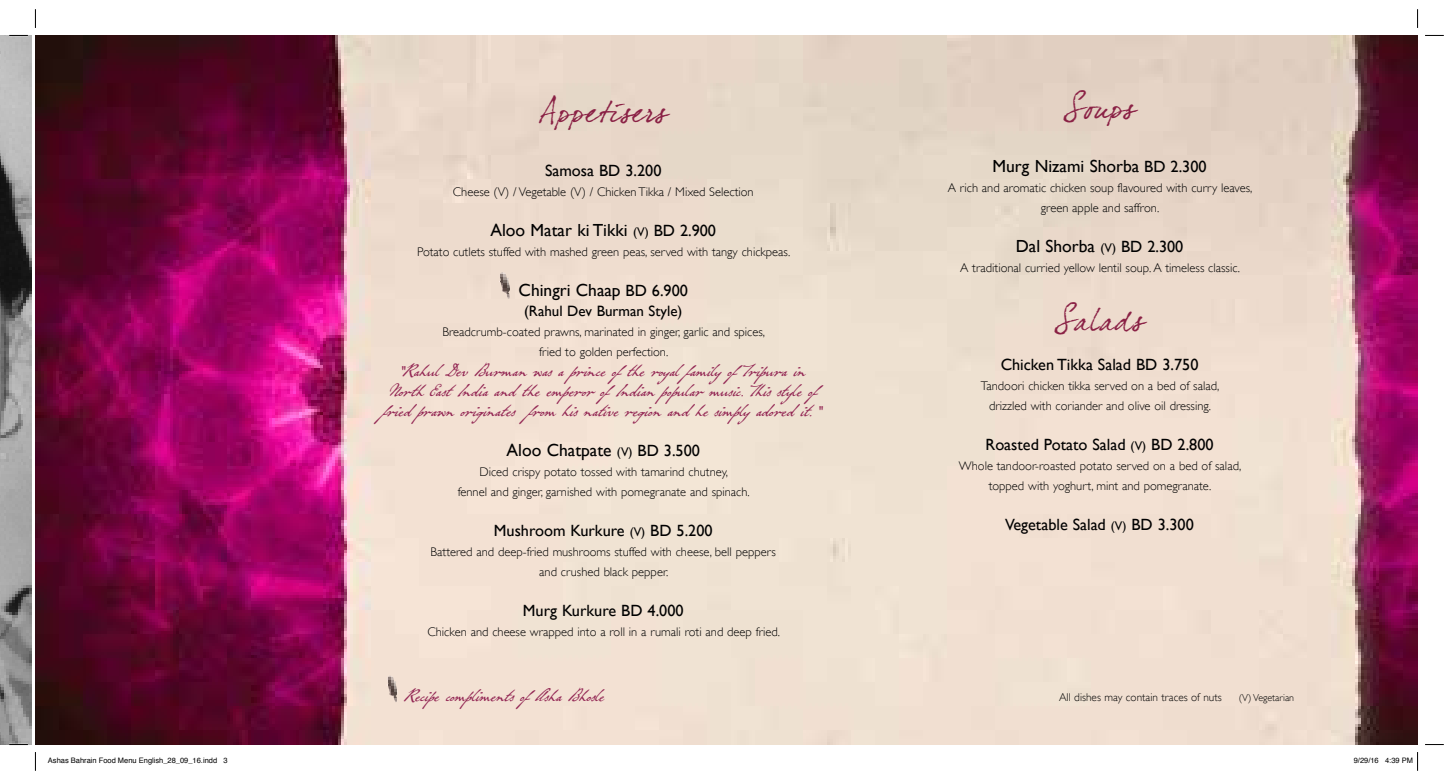
<style>
.page{position:relative;width:1453px;height:780px;background:#fff}
.page>*{position:absolute;margin:0;border:0;box-sizing:border-box;transform-origin:0 0}
.t1{font:30px "Dear Joefour";letter-spacing:.01em;color:#8a2145}
.t2{font:22.5px/20px "P22 Grosvenor";color:#932754;text-align:center}
.t3{font:17.5px "Gill Sans";color:#000}
.t4{font:16.25px "Gill Sans";color:#000}
.t5{font:15px "Gill Sans";color:#000}
.t6{font:300 12.5px/20px "Gill Sans";color:#000;text-align:center}
.t7{font:300 11.25px "Gill Sans";color:#000}
.t8{font:300 10px "Gill Sans";color:#000}
.t9{font:7.5px "Helvetica";color:#000}
.s1{font-size:12.5px}
.s2{font-size:16.25px}
</style>
<div class="page">
<img style="left:35px;top:35px;width:1382px;height:709px">
<img style="left:386px;top:675px;width:12px;height:27px">
<img style="left:499px;top:272px;width:11px;height:26px">
<img style="left:0;top:35px;width:32px;height:709px">
<svg style="left:9px;top:35px;width:19px;height:1px"></svg>
<svg style="left:1425px;top:35px;width:19px;height:1px"></svg>
<svg style="left:9px;top:743px;width:19px;height:2px"></svg>
<svg style="left:1425px;top:744px;width:19px;height:1px"></svg>
<svg style="left:35px;top:9px;width:1px;height:19px"></svg>
<svg style="left:35px;top:752px;width:1px;height:18px"></svg>
<svg style="left:1417px;top:9px;width:1px;height:19px"></svg>
<svg style="left:1417px;top:752px;width:1px;height:18px"></svg>
<h1 class="t1" style="left:539px;top:94px;width:130px">Appetisers</h1>
<h3 class="t4" style="left:545px;top:161px;width:118px">Samosa BD 3.200</h3>
<p class="t6" style="left:453px;top:182px;width:302px">Cheese (V) / Vegetable (V) / Chicken Tikka / Mixed Selection</p>
<h3 class="t3" style="left:490px;top:220px;width:227px">Aloo Matar ki Tikki <span class="s1">(V)</span> <span class="s2">BD 2.900</span></h3>
<p class="t6" style="left:417px;top:242px;width:374px">Potato cutlets stuffed with mashed green peas, served with tangy chickpeas.</p>
<h3 class="t3" style="left:519px;top:280px;width:171px">Chingri Chaap <span class="s2">BD 6.900</span></h3>
<p class="t5" style="left:524px;top:302px;width:160px">(Rahul Dev Burman Style)</p>
<p class="t6" style="left:442px;top:322px;width:324px">Breadcrumb-coated prawns, marinated in ginger, garlic and spices, fried to golden perfection.</p>
<h2 class="t2" style="left:382px;top:363px;width:451px">"Rahul Dev Burman was a prince ofthe royal family ofTripura in<br>North East India and the emperor ofIndian popular music. This style of fried prawn originates from his native region and he simply adored it. "</h2>
<h3 class="t3" style="left:506px;top:440px;width:195px">Aloo Chatpate <span class="s1">(V)</span> <span class="s2">BD 3.500</span></h3>
<p class="t6" style="left:458px;top:462px;width:294px">Diced crispy potato tossed with tamarind chutney,<br>fennel and ginger, garnished with pomegranate and spinach.</p>
<h3 class="t4" style="left:494px;top:521px;width:220px">Mushroom Kurkure <span class="s1">(V)</span> BD 5.200</h3>
<p class="t6" style="left:431px;top:542px;width:347px">Battered and deep-fried mushrooms stuffed with cheese, bell peppers and crushed black pepper.</p>
<h3 class="t4" style="left:523px;top:601px;width:162px">Murg Kurkure BD 4.000</h3>
<p class="t6" style="left:427px;top:622px;width:354px">Chicken and cheese wrapped into a roll in a rumali roti and deep fried.</p>
<h1 class="t1" style="left:1063px;top:90px;width:74px">Soups</h1>
<h3 class="t3" style="left:992px;top:156px;width:216px">Murg Nizami Shorba <span class="s2">BD 2.300</span></h3>
<p class="t6" style="left:948px;top:178px;width:306px">A rich and aromatic chicken soup flavoured with curry leaves, green apple and saffron.</p>
<h3 class="t3" style="left:1016px;top:236px;width:169px">Dal Shorba <span class="s1">(V)</span> <span class="s2">BD 2.300</span></h3>
<p class="t6" style="left:960px;top:258px;width:281px">A traditional curried yellow lentil soup. A timeless classic.</p>
<h1 class="t1" style="left:1054px;top:302px;width:91px">Salads</h1>
<h3 class="t4" style="left:1000px;top:355px;width:199px">Chicken Tikka Salad BD 3.750</h3>
<p class="t6" style="left:981px;top:376px;width:240px">Tandoori chicken tikka served on a bed of salad, drizzled with coriander and olive oil dressing.</p>
<h3 class="t4" style="left:985px;top:435px;width:230px">Roasted Potato Salad <span class="s1">(V)</span> BD 2.800</h3>
<p class="t6" style="left:959px;top:456px;width:284px">Whole tandoor-roasted potato served on a bed of salad, topped with yoghurt, mint and pomegranate.</p>
<h3 class="t4" style="left:1005px;top:515px;width:190px">Vegetable Salad <span class="s1">(V)</span> BD 3.300</h3>
<h2 class="t2" style="left:404px;top:688px;width:202px">Recipe compliments ofAsha Bhosle</h2>
<p class="t7" style="left:1059px;top:690px;width:164px">All dishes may contain traces of nuts</p>
<p class="t8" style="left:1239px;top:692px;width:57px">(V) Vegetarian</p>
<p class="t9" style="left:48px;top:755px;width:181px">Ashas Bahrain Food Menu English_28_09_16.indd 3</p>
<p class="t9" style="left:1354px;top:755px;width:61px">9/29/16 4:39 PM</p>
</div>
